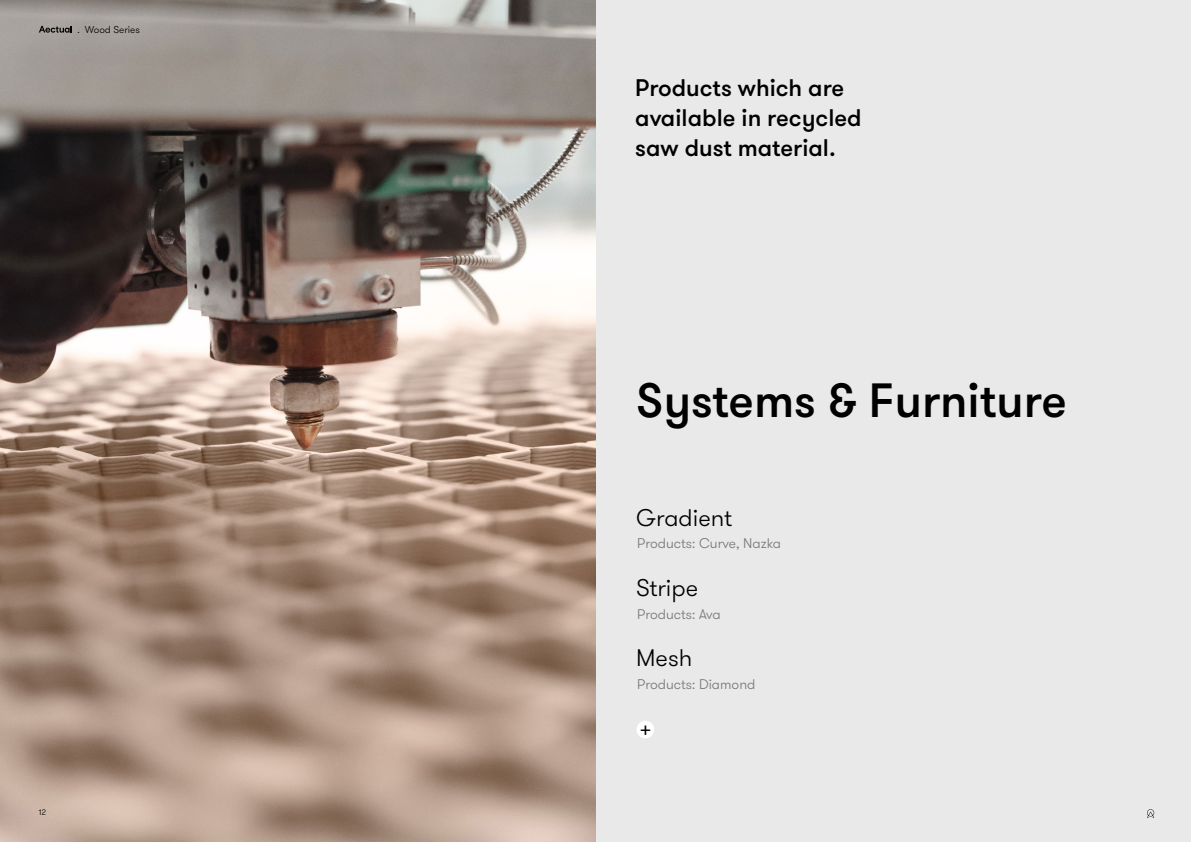
<style>
.page{position:relative;width:1191px;height:842px;background:#fff}
.page>*{position:absolute;margin:0;border:0;box-sizing:border-box;transform-origin:0 0}
.t1{font:500 48px "GT Walsheim";color:#000}
.t2{font:500 24px/30px "GT Walsheim";color:#000}
.t3{font:300 24px "GT Walsheim";color:#000}
.t4{font:300 23.8px "GT Walsheim";color:#000}
.t5{font:300 14px "GT Walsheim";color:#77787b}
.t6{font:300 10px "GT Walsheim";color:#000}
.t7{font:300 8px "GT Walsheim";color:#000}
</style>
<div class="page">
<div style="left:11px;top:0;width:1180px;height:842px;background:#e9e9ea"></div>
<img style="left:0;top:0;width:595px;height:842px">
<div style="left:636px;top:721px;width:18px;height:17px;background:#fff;border-radius:50%"></div>
<svg style="left:1147px;top:809px;width:7px;height:9px"></svg>
<svg style="left:39px;top:26px;width:33px;height:7px"></svg>
<p class="t6" style="left:78px;top:23px;width:64px">. Wood Series</p>
<p class="t7" style="left:39px;top:807px;width:9px">12</p>
<p class="t2" style="left:635px;top:74px;width:228px">Products which are available in recycled saw dust material.</p>
<h1 class="t1" style="left:636px;top:370px;width:432px">Systems &amp; Furniture</h1>
<p class="t3" style="left:636px;top:503px;width:98px">Gradient</p>
<p class="t5" style="left:637px;top:534px;width:145px">Products: Curve, Nazka</p>
<p class="t3" style="left:636px;top:572px;width:64px">Stripe</p>
<p class="t5" style="left:637px;top:605px;width:85px">Products: Ava</p>
<p class="t3" style="left:636px;top:642px;width:58px">Mesh</p>
<p class="t5" style="left:637px;top:675px;width:120px">Products: Diamond</p>
<p class="t4" style="left:639px;top:713px;width:15px">+</p>
</div>
